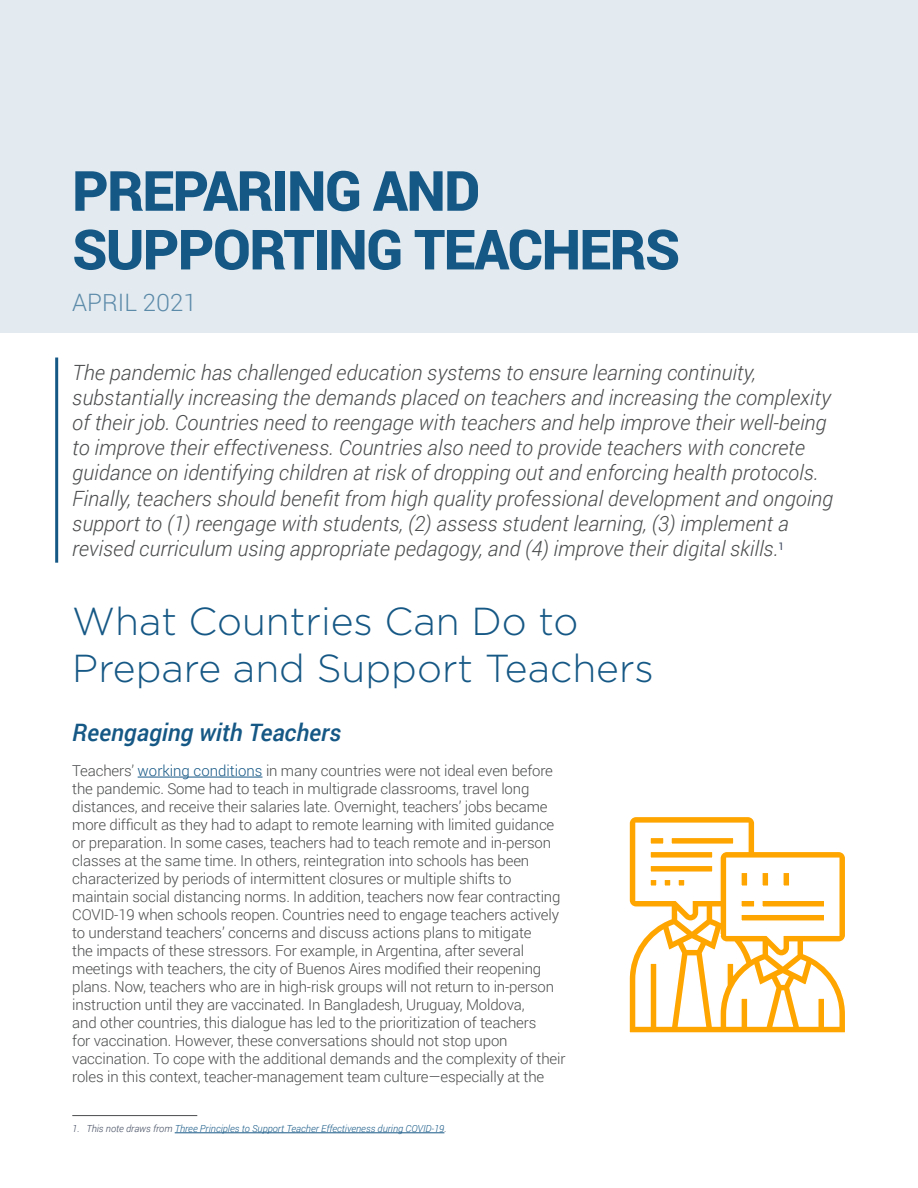
<style>
.page{position:relative;width:918px;height:1188px;background:#fff}
.page>*{position:absolute;margin:0;border:0;box-sizing:border-box;transform-origin:0 0}
.t1{font:900 55.5px "Roboto";letter-spacing:-.025em;color:#165885}
.t2{font:300 39px "Gotham";color:#165885}
.t3{font:italic 500 24px "Roboto";color:#165885}
.t4{font:300 24px "Roboto";color:#5c8aa9}
.t5{font:italic 300 21px/25.2px "Roboto";color:#4b4c4d}
.t6{font:300 15px/18px "Roboto";letter-spacing:-.01em;color:#4b4c4d}
.t7{font:italic 300 9.75px "Roboto";color:#165885}
.s1{color:#165885}
.s2{color:#3d475b}
</style>
<div class="page">
<hr style="left:72px;top:1115px;width:125px;height:1px;background:#4b4c4d">
<hr style="left:175px;top:1133px;width:269px;height:1px;background:#165885">
<div style="left:0;top:0;width:918px;height:332px;background:#e3ebf0"></div>
<hr style="left:55px;top:358px;width:3px;height:205px;background:#165885">
<hr style="left:138px;top:777px;width:125px;height:1px;background:#165885">
<svg style="left:629px;top:817px;width:216px;height:216px"></svg>
<div style="left:740px;top:899px;width:16px;height:9px;background:#ffa500;border:2px solid #fff"></div>
<div style="left:761px;top:899px;width:64px;height:9px;background:#ffa500;border:2px solid #fff"></div>
<div style="left:740px;top:913px;width:85px;height:9px;background:#ffa500;border:2px solid #fff"></div>
<div style="left:740px;top:872px;width:9px;height:15px;background:#ffa500;border:2px solid #fff"></div>
<div style="left:761px;top:872px;width:9px;height:15px;background:#ffa500;border:2px solid #fff"></div>
<div style="left:782px;top:872px;width:9px;height:15px;background:#ffa500;border:2px solid #fff"></div>
<p class="t1" style="left:72px;top:152px;width:410px">PREPARING AND</p>
<p class="t1" style="left:72px;top:211px;width:609px">SUPPORTING TEACHERS</p>
<p class="t4" style="left:72px;top:286px;width:126px">APRIL 2021</p>
<p class="t5" style="left:72px;top:359px;width:762px">The pandemic has challenged education systems to ensure learning continuity, substantially increasing the demands placed on teachers and increasing the complexity of their job. Countries need to reengage with teachers and help improve their well-being to improve their effectiveness. Countries also need to provide teachers with concrete guidance on identifying children at risk of dropping out and enforcing health protocols.<br>Finally, teachers should benefit from high quality professional development and ongoing support to (1) reengage with students, (2) assess student learning, (3) implement a revised curriculum using appropriate pedagogy, and (4) improve their digital skills.<sup>1</sup></p>
<p class="t2" style="left:72px;top:600px;width:508px">What Countries Can Do to</p>
<p class="t2" style="left:72px;top:647px;width:583px">Prepare and Support Teachers</p>
<p class="t3" style="left:72px;top:716px;width:270px">Reengaging with Teachers</p>
<p class="t6" style="left:72px;top:761px;width:495px">Teachers’ <span class="s1">working conditions</span> in many countries were not ideal even before the pandemic. Some had to teach in multigrade classrooms, travel long distances, and receive their salaries late. Overnight, teachers’ jobs became more difficult as they had to adapt to remote learning with limited guidance or preparation. In some cases, teachers had to teach remote and in-person classes at the same time. In others, reintegration into schools has been characterized by periods of intermittent closures or multiple shifts to maintain social distancing norms. In addition, teachers now fear contracting COVID-19 when schools reopen. Countries need to engage teachers actively to understand teachers’ concerns and discuss actions plans to mitigate<br>the impacts of these stressors. For example, in Argentina, after several meetings with teachers, the city of Buenos Aires modified their reopening plans. Now, teachers who are in high-risk groups will not return to in-person instruction until they are vaccinated. In Bangladesh, Uruguay, Moldova,<br>and other countries, this dialogue has led to the prioritization of teachers<br>for vaccination. However, these conversations should not stop upon vaccination. To cope with the additional demands and the complexity of their roles in this context, teacher-management team culture—especially at the</p>
<p class="t7" style="left:72px;top:1122px;width:376px"><span class="s2">1. This note draws from</span> Three Principles to Support Teacher Effectiveness during COVID-19<span class="s2">.</span></p>
</div>
